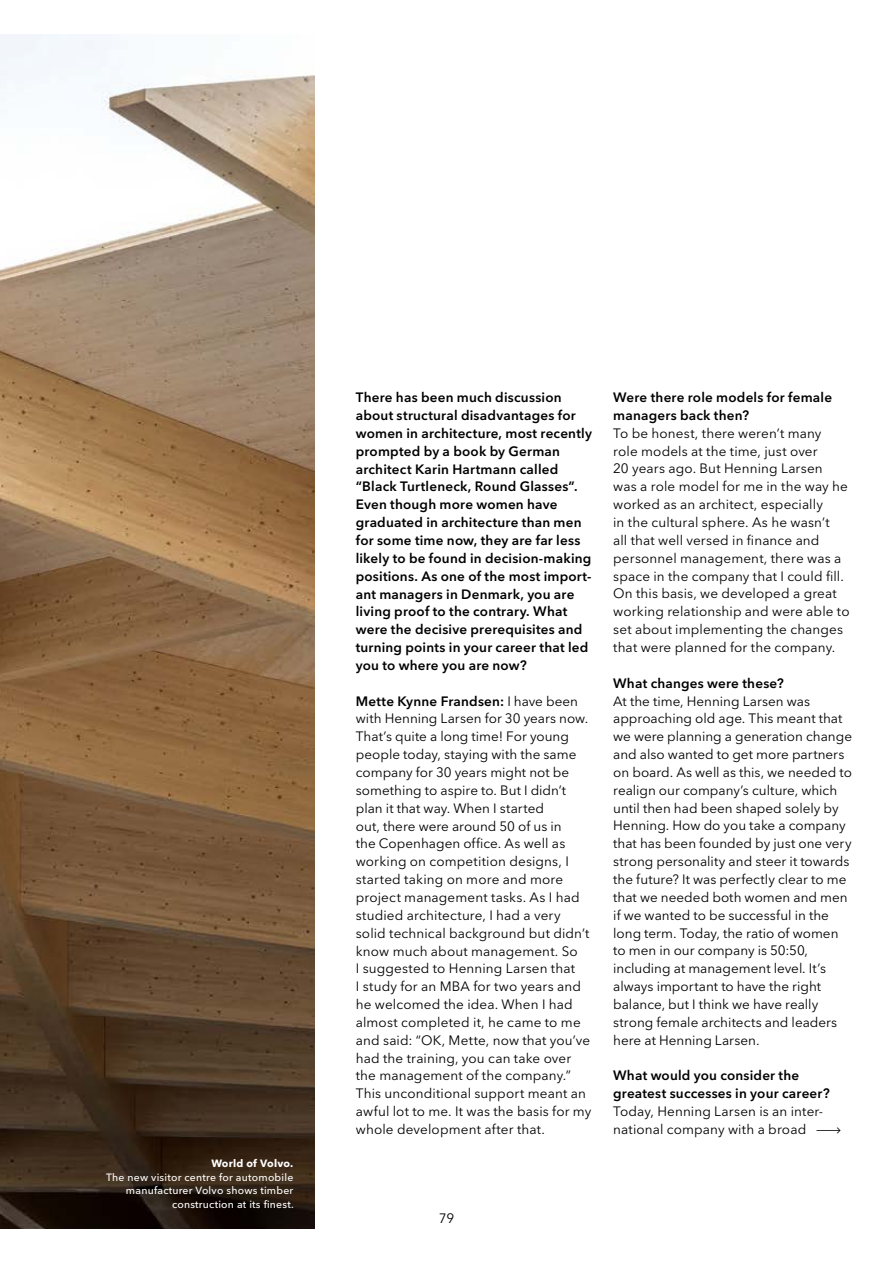
<style>
.page{position:relative;width:893px;height:1263px;background:#fff}
.page>*{position:absolute;margin:0;border:0;box-sizing:border-box;transform-origin:0 0}
.t1{font:13.5px/17.9px "Avenir Next LT Pro";letter-spacing:.005em;color:#000}
.t2{font:600 13.5px/17.9px "Avenir Next LT Pro";letter-spacing:.015em;color:#000}
.t3{font:500 10.5px/13.5px "Avenir Next LT Pro";letter-spacing:.02em;color:#fff;text-align:right}
.t4{font:700 10.5px "Avenir Next LT Pro";letter-spacing:.02em;color:#fff}
.s1{font-weight:600}
</style>
<div class="page">
<img style="left:0;top:34px;width:315px;height:1195px">
<p class="t4" style="left:211px;top:1157px;width:84px">World of Volvo.</p>
<p class="t3" style="left:106px;top:1170px;width:189px">The new visitor centre for automobile manufacturer Volvo shows timber construction at its finest.</p>
<p class="t2" style="left:356px;top:388px;width:238px">There has been much discussion about structural disadvantages for women in architecture, most recently prompted by a book by German architect Karin Hartmann called “Black Turtleneck, Round Glasses”.<br>Even though more women have graduated in architecture than men for some time now, they are far less likely to be found in decision-making positions. As one of the most import&shy;ant managers in Denmark, you are living proof to the contrary. What were the decisive prerequisites and turning points in your career that led you to where you are now?</p>
<p class="t1" style="left:356px;top:692px;width:237px"><span class="s1">Mette Kynne Frandsen:</span> I have been with Henning Larsen for 30 years now.<br>That’s quite a long time! For young people today, staying with the same company for 30 years might not be something to aspire to. But I didn’t plan it that way. When I started<br>out, there were around 50 of us in<br>the Copenhagen office. As well as working on competition designs, I started taking on more and more project management tasks. As I had studied architecture, I had a very solid technical background but didn’t know much about management. So<br>I suggested to Henning Larsen that<br>I study for an MBA for two years and he welcomed the idea. When I had almost completed it, he came to me and said: “OK, Mette, now that you’ve had the training, you can take over the management of the company.” This unconditional support meant an awful lot to me. It was the basis for my whole development after that.</p>
<p class="t2" style="left:613px;top:388px;width:220px">Were there role models for female managers back then?</p>
<p class="t1" style="left:613px;top:424px;width:238px">To be honest, there weren’t many<br>role models at the time, just over<br>20 years ago. But Henning Larsen was a role model for me in the way he worked as an architect, especially<br>in the cultural sphere. As he wasn’t<br>all that well versed in finance and personnel management, there was a space in the company that I could fill.<br>On this basis, we developed a great working relationship and were able to set about implementing the changes that were planned for the company.</p>
<p class="t2" style="left:613px;top:674px;width:172px">What changes were these?</p>
<p class="t1" style="left:613px;top:692px;width:240px">At the time, Henning Larsen was approaching old age. This meant that we were planning a generation change and also wanted to get more partners on board. As well as this, we needed to realign our company’s culture, which until then had been shaped solely by Henning. How do you take a company that has been founded by just one very strong personality and steer it towards the future? It was perfectly clear to me that we needed both women and men if we wanted to be successful in the long term. Today, the ratio of women to men in our company is 50:50, including at management level. It’s always important to have the right balance, but I think we have really strong female architects and leaders here at Henning Larsen.</p>
<p class="t2" style="left:613px;top:1066px;width:218px">What would you consider the greatest successes in your career?</p>
<p class="t1" style="left:613px;top:1102px;width:212px">Today, Henning Larsen is an inter&shy;national company with a broad</p>
<p class="t1" style="left:439px;top:1210px;width:17px">79</p>
</div>
